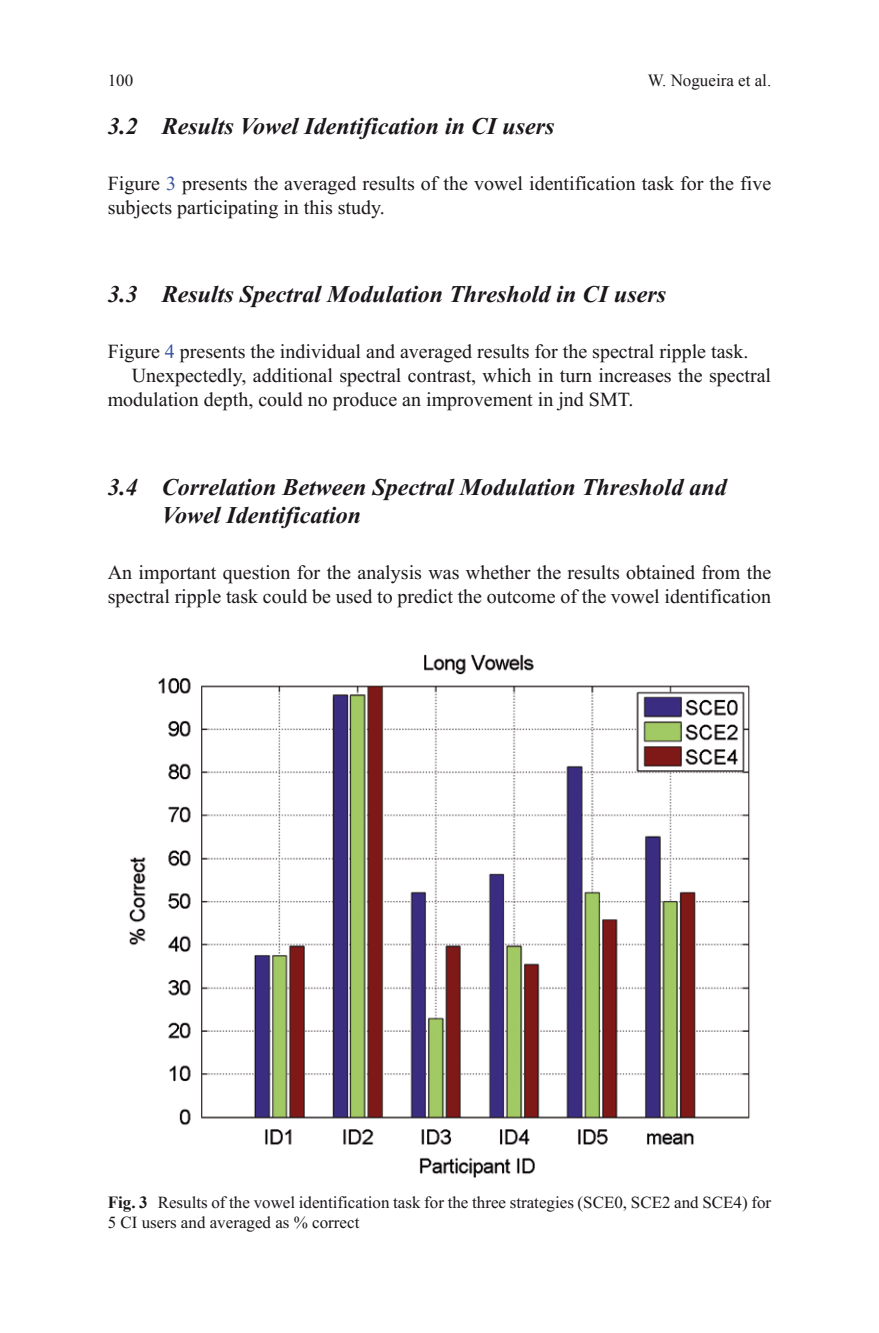
<style>
.page{position:relative;width:879px;height:1333px;background:#fff}
.page>*{position:absolute;margin:0;border:0;box-sizing:border-box;transform-origin:0 0}
.t1{font:italic 700 24px/28px "Yqmxkt Times New Roman";color:#1a161a}
.t2{font:20px/24px "Qxwtsy Times New Roman";color:#1a161a}
.t3{font:17px/20px "Qxwtsy Times New Roman";color:#1a161a}
.t4{font:17px "Tvhqrp Times New Roman PSMT2";color:#1a161a}
.s1{color:#3853a3}
.s2{font-family:"Xtnpmh Times New Roman PS Bold MT2"}
</style>
<div class="page">
<img style="left:129px;top:654px;width:621px;height:524px">
<p class="t3" style="left:108px;top:70px;width:27px">100</p>
<p class="t4" style="left:648px;top:69px;width:125px">W. Nogueira et al.</p>
<p class="t1" style="left:108px;top:112px;width:448px">3.2 Results Vowel Identification in CI users</p>
<p class="t2" style="left:108px;top:171px;width:665px">Figure <span class="s1">3</span> presents the averaged results of the vowel identification task for the five subjects participating in this study.</p>
<p class="t1" style="left:108px;top:280px;width:560px">3.3 Results Spectral Modulation Threshold in CI users</p>
<p class="t2" style="left:108px;top:339px;width:642px">Figure <span class="s1">4</span> presents the individual and averaged results for the spectral ripple task.</p>
<p class="t2" style="left:132px;top:363px;width:641px">Unexpectedly, additional spectral contrast, which in turn increases the spectral</p>
<p class="t2" style="left:108px;top:387px;width:527px">modulation depth, could no produce an improvement in jnd SMT.</p>
<p class="t1" style="left:162px;top:472px;width:566px;text-indent:-54px">3.4 Correlation Between Spectral Modulation Threshold and<br>Vowel Identification</p>
<p class="t2" style="left:108px;top:559px;width:665px">An important question for the analysis was whether the results obtained from the spectral ripple task could be used to predict the outcome of the vowel identification</p>
<p class="t3" style="left:108px;top:1192px;width:665px"><span class="s2">Fig. 3</span> Results of the vowel identification task for the three strategies (SCE0, SCE2 and SCE4) for<br>5 CI users and averaged as % correct</p>
</div>
